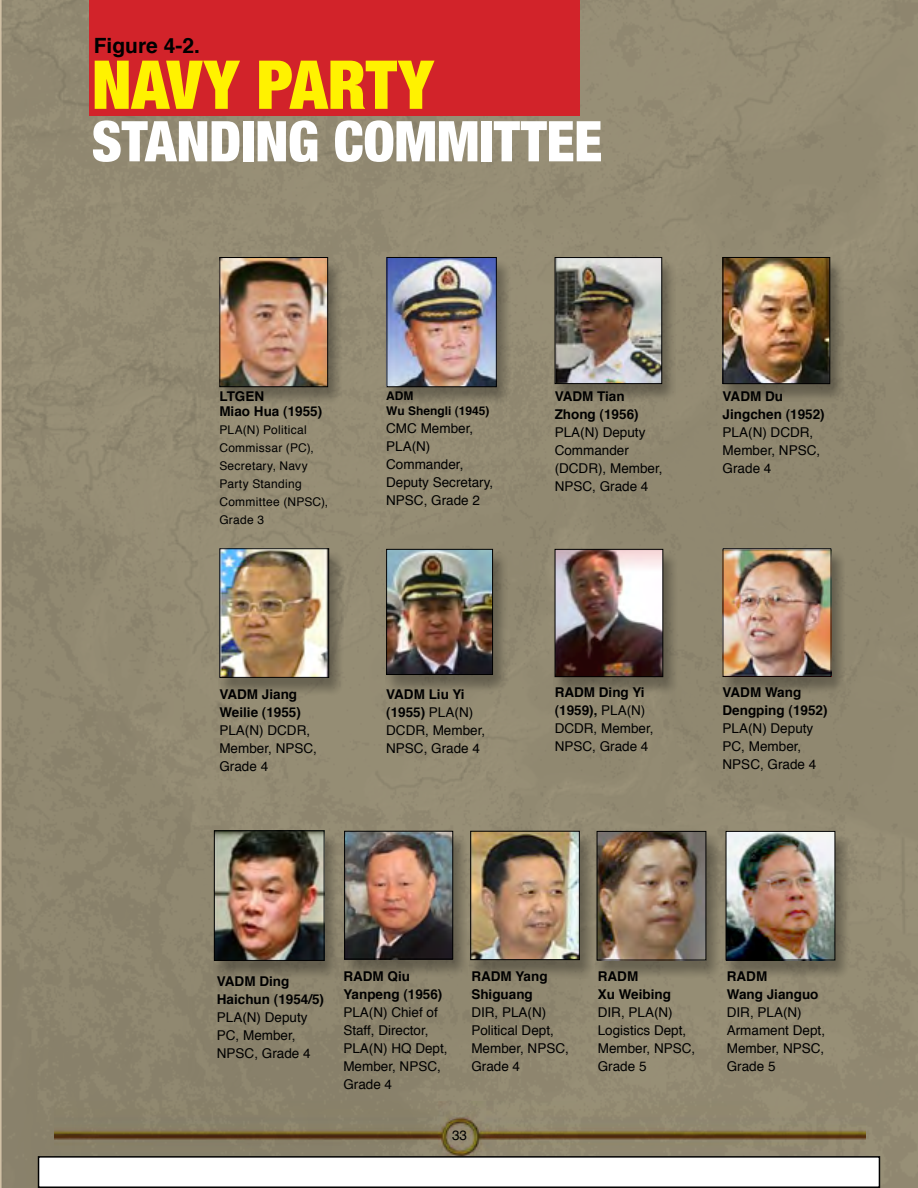
<style>
.page{position:relative;width:918px;height:1188px;background:#fff}
.page>*{position:absolute;margin:0;border:0;box-sizing:border-box;transform-origin:0 0}
.t1{font:900 condensed 67.5px "Helvetica Neue";color:#fff200}
.t2{font:900 condensed 56.25px "Helvetica Neue";letter-spacing:-.005em;color:#fff}
.t3{font:700 21px "Helvetica";color:#000}
.t4{font:13.5px/18px "Helvetica";color:#000}
.t5{font:700 13.5px/18px "Helvetica";color:#000}
.t6{font:12px/18px "Helvetica";letter-spacing:.02em;color:#000}
.t7{font:700 12px/15px "Helvetica";color:#000}
.s1{font-weight:700}
</style>
<div class="page">
<div style="left:3px;top:0;width:915px;height:1188px;background:#918971"></div>
<div style="left:218px;top:551px;width:126px;height:145px;background:#000;opacity:.3"></div>
<img style="left:221px;top:550px;width:106px;height:126px">
<div style="left:219px;top:548px;width:110px;height:130px;border:1px solid #000"></div>
<div style="left:213px;top:833px;width:126px;height:147px;background:#000;opacity:.3"></div>
<img style="left:216px;top:832px;width:106px;height:127px">
<div style="left:214px;top:830px;width:110px;height:131px;border:1px solid #000"></div>
<div style="left:595px;top:834px;width:126px;height:145px;background:#000;opacity:.3"></div>
<img style="left:599px;top:833px;width:105px;height:125px">
<div style="left:597px;top:831px;width:109px;height:129px;border:1px solid #000"></div>
<div style="left:385px;top:552px;width:123px;height:142px;background:#000;opacity:.3"></div>
<img style="left:388px;top:551px;width:103px;height:122px">
<div style="left:386px;top:549px;width:107px;height:126px;border:1px solid #000"></div>
<div style="left:385px;top:260px;width:126px;height:145px;background:#000;opacity:.3"></div>
<img style="left:389px;top:259px;width:106px;height:126px">
<div style="left:387px;top:257px;width:110px;height:130px;border:1px solid #000"></div>
<div style="left:553px;top:552px;width:125px;height:144px;background:#000;opacity:.3"></div>
<img style="left:557px;top:551px;width:104px;height:124px">
<div style="left:555px;top:549px;width:108px;height:128px;border:1px solid #000"></div>
<div style="left:343px;top:833px;width:125px;height:144px;background:#000;opacity:.3"></div>
<img style="left:346px;top:833px;width:105px;height:124px">
<div style="left:344px;top:831px;width:109px;height:128px;border:1px solid #000"></div>
<div style="left:553px;top:260px;width:123px;height:142px;background:#000;opacity:.3"></div>
<img style="left:557px;top:259px;width:103px;height:123px">
<div style="left:555px;top:257px;width:107px;height:127px;border:1px solid #000"></div>
<div style="left:721px;top:551px;width:125px;height:144px;background:#000;opacity:.3"></div>
<img style="left:725px;top:550px;width:104px;height:125px">
<div style="left:723px;top:548px;width:108px;height:129px;border:1px solid #000"></div>
<div style="left:469px;top:833px;width:126px;height:146px;background:#000;opacity:.3"></div>
<img style="left:472px;top:833px;width:106px;height:125px">
<div style="left:470px;top:831px;width:110px;height:129px;border:1px solid #000"></div>
<div style="left:721px;top:260px;width:123px;height:142px;background:#000;opacity:.3"></div>
<img style="left:725px;top:259px;width:103px;height:123px">
<div style="left:723px;top:257px;width:107px;height:127px;border:1px solid #000"></div>
<div style="left:218px;top:260px;width:125px;height:145px;background:#000;opacity:.3"></div>
<img style="left:221px;top:259px;width:105px;height:126px">
<div style="left:219px;top:257px;width:109px;height:130px;border:1px solid #000"></div>
<div style="left:89px;top:0;width:491px;height:115px;background:#d2232a"></div>
<div style="left:724px;top:834px;width:126px;height:145px;background:#000;opacity:.3"></div>
<img style="left:728px;top:833px;width:105px;height:125px">
<div style="left:726px;top:831px;width:109px;height:129px;border:1px solid #000"></div>
<img style="left:54px;top:1101px;width:811px;height:55px">
<div style="left:39px;top:1157px;width:840px;height:30px;background:#fff"></div>
<div style="left:38px;top:1156px;width:842px;height:32px;border:2px solid #000"></div>
<h3 class="t3" style="left:94px;top:28px;width:108px">Figure 4-2.</h3>
<h1 class="t1" style="left:92px;top:43px;width:343px">NAVY PARTY</h1>
<h2 class="t2" style="left:92px;top:107px;width:512px">STANDING COMMITTEE</h2>
<p class="t5" style="left:219px;top:389px;width:104px;line-height:15px">LTGEN<br>Miao Hua (1955)</p>
<p class="t6" style="left:219px;top:422px;width:110px">PLA(N) Political<br>Commissar (PC),<br>Secretary, Navy<br>Party Standing<br>Committee (NPSC),<br>Grade 3</p>
<p class="t7" style="left:386px;top:389px;width:105px">ADM<br>Wu Shengli (1945)</p>
<p class="t4" style="left:386px;top:420px;width:109px">CMC Member,<br>PLA(N)<br>Commander,<br>Deputy Secretary,<br>NPSC, Grade 2</p>
<p class="t5" style="left:555px;top:388px;width:86px">VADM Tian<br>Zhong (1956)</p>
<p class="t4" style="left:555px;top:424px;width:110px">PLA(N) Deputy<br>Commander (DCDR), Member,<br>NPSC, Grade 4</p>
<p class="t5" style="left:723px;top:388px;width:104px">VADM Du<br>Jingchen (1952)</p>
<p class="t4" style="left:723px;top:424px;width:99px">PLA(N) DCDR,<br>Member, NPSC,<br>Grade 4</p>
<p class="t5" style="left:219px;top:685px;width:83px">VADM Jiang<br>Weilie (1955)</p>
<p class="t4" style="left:219px;top:722px;width:99px">PLA(N) DCDR,<br>Member, NPSC,<br>Grade 4</p>
<p class="t4" style="left:386px;top:686px;width:101px"><span class="s1">VADM Liu Yi (1955)</span> PLA(N)<br>DCDR, Member,<br>NPSC, Grade 4</p>
<p class="t4" style="left:555px;top:683px;width:101px"><span class="s1">RADM Ding Yi (1959),</span> PLA(N)<br>DCDR, Member,<br>NPSC, Grade 4</p>
<p class="t5" style="left:723px;top:683px;width:107px">VADM Wang<br>Dengping (1952)</p>
<p class="t4" style="left:723px;top:719px;width:95px">PLA(N) Deputy<br>PC, Member,<br>NPSC, Grade 4</p>
<p class="t5" style="left:217px;top:972px;width:109px">VADM Ding<br>Haichun (1954/5)</p>
<p class="t4" style="left:217px;top:1009px;width:95px">PLA(N) Deputy<br>PC, Member,<br>NPSC, Grade 4</p>
<p class="t5" style="left:343px;top:967px;width:101px">RADM Qiu<br>Yanpeng (1956)</p>
<p class="t4" style="left:343px;top:1003px;width:106px">PLA(N) Chief of<br>Staff, Director,<br>PLA(N) HQ Dept,<br>Member, NPSC,<br>Grade 4</p>
<p class="t5" style="left:471px;top:967px;width:78px">RADM Yang<br>Shiguang</p>
<p class="t4" style="left:471px;top:1004px;width:99px">DIR, PLA(N)<br>Political Dept,<br>Member, NPSC,<br>Grade 4</p>
<p class="t4" style="left:452px;top:1126px;width:17px">33</p>
<p class="t5" style="left:598px;top:967px;width:75px">RADM<br>Xu Weibing</p>
<p class="t4" style="left:598px;top:1004px;width:99px">DIR, PLA(N)<br>Logistics Dept,<br>Member, NPSC,<br>Grade 5</p>
<p class="t5" style="left:727px;top:967px;width:93px">RADM<br>Wang Jianguo</p>
<p class="t4" style="left:727px;top:1004px;width:100px">DIR, PLA(N)<br>Armament Dept,<br>Member, NPSC,<br>Grade 5</p>
</div>
